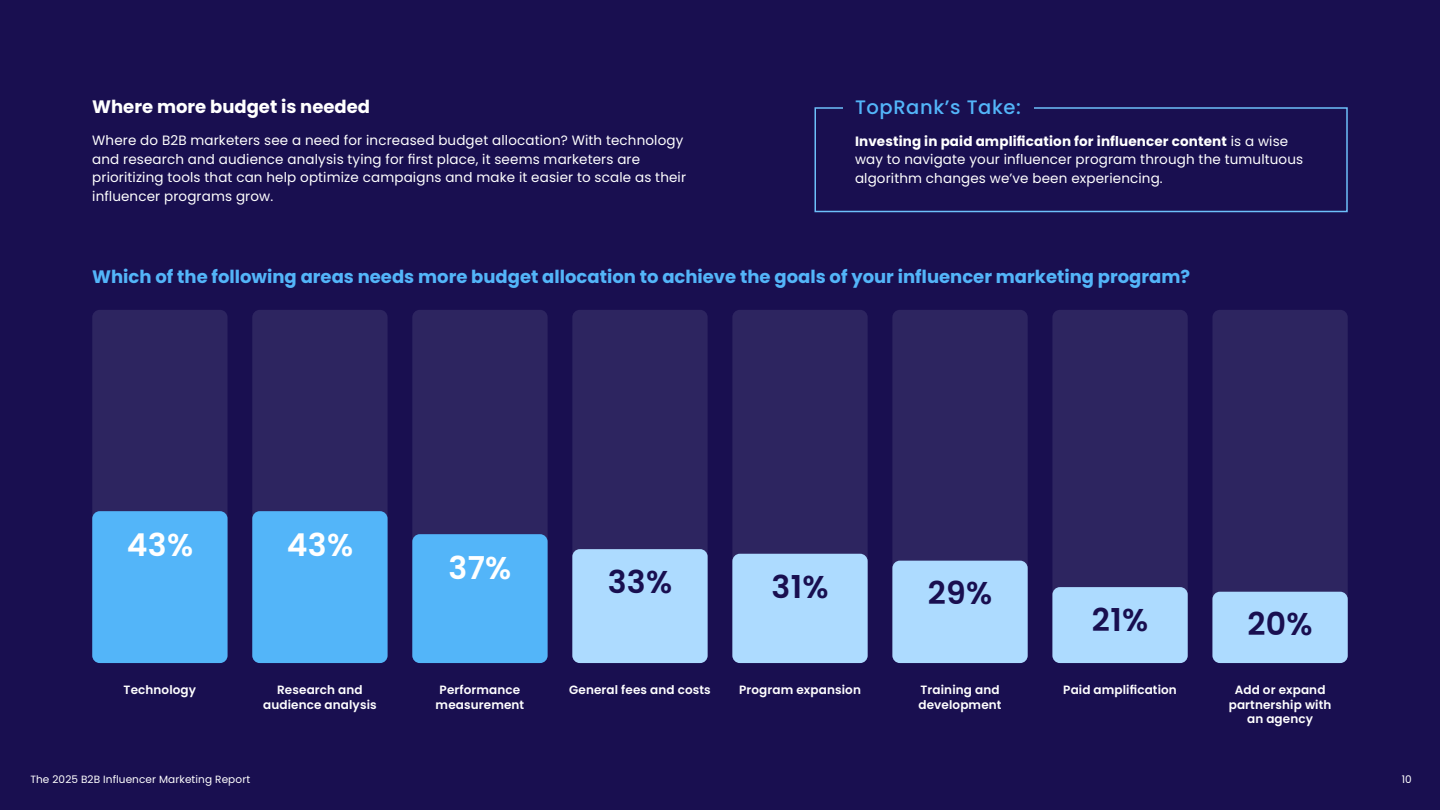
<style>
.page{position:relative;width:1440px;height:810px;background:#190f50}
.page>*{position:absolute;margin:0;border:0;box-sizing:border-box;transform-origin:0 0}
.t1{font:600 31.5px "Poppins";letter-spacing:.01em;color:#190f50}
.t2{font:600 31.5px "Poppins";color:#fff}
.t3{font:500 19.5px "Poppins";letter-spacing:.03em;color:#53b5f9}
.t4{font:700 18px "Poppins";color:#53b5f9}
.t5{font:700 18px "Poppins";color:#fff}
.t6{font:13.5px/18.8px "Poppins";letter-spacing:.01em;color:#fff}
.t7{font:600 12px/14.2px "Poppins";letter-spacing:.01em;color:#fff;text-align:center}
.t8{font:10.5px "Poppins";letter-spacing:.01em;color:#fff}
.s1{font-weight:700}
</style>
<div class="page">
<div style="left:814px;top:107px;width:534px;height:105px;border:2px solid #6dc0fa"></div>
<div style="left:844px;top:94px;width:190px;height:30px;background:#190f50"></div>
<div style="left:92px;top:310px;width:136px;height:353px;background:#2d2560;border-radius:8px"></div>
<div style="left:252px;top:310px;width:136px;height:353px;background:#2d2560;border-radius:8px"></div>
<div style="left:412px;top:310px;width:136px;height:353px;background:#2d2560;border-radius:8px"></div>
<div style="left:572px;top:310px;width:136px;height:353px;background:#2d2560;border-radius:8px"></div>
<div style="left:732px;top:310px;width:136px;height:353px;background:#2d2560;border-radius:8px"></div>
<div style="left:892px;top:310px;width:136px;height:353px;background:#2d2560;border-radius:8px"></div>
<div style="left:1052px;top:310px;width:136px;height:353px;background:#2d2560;border-radius:8px"></div>
<div style="left:1212px;top:310px;width:136px;height:353px;background:#2d2560;border-radius:8px"></div>
<div style="left:92px;top:511px;width:136px;height:152px;background:#53b5f9;border-radius:8px"></div>
<div style="left:252px;top:511px;width:136px;height:152px;background:#53b5f9;border-radius:8px"></div>
<div style="left:412px;top:534px;width:136px;height:129px;background:#53b5f9;border-radius:8px"></div>
<div style="left:572px;top:549px;width:136px;height:114px;background:#addbff;border-radius:8px"></div>
<div style="left:732px;top:554px;width:136px;height:109px;background:#addbff;border-radius:8px"></div>
<div style="left:892px;top:561px;width:136px;height:102px;background:#addbff;border-radius:8px"></div>
<div style="left:1052px;top:587px;width:136px;height:76px;background:#addbff;border-radius:8px"></div>
<div style="left:1212px;top:592px;width:136px;height:71px;background:#addbff;border-radius:8px"></div>
<h3 class="t5" style="left:92px;top:97px;width:279px">Where more budget is needed</h3>
<p class="t6" style="left:92px;top:131px;width:595px">Where do B2B marketers see a need for increased budget allocation? With technology and research and audience analysis tying for first place, it seems marketers are prioritizing tools that can help optimize campaigns and make it easier to scale as their influencer programs grow.</p>
<h2 class="t3" style="left:855px;top:96px;width:167px">TopRank’s Take:</h2>
<p class="t6" style="left:855px;top:132px;width:450px"><span class="s1">Investing in paid amplification for influencer content</span> is a wise way to navigate your influencer program through the tumultuous algorithm changes we’ve been experiencing.</p>
<h3 class="t4" style="left:92px;top:266px;width:1099px">Which of the following areas needs more budget allocation to achieve the goals of your influencer marketing program?</h3>
<h1 class="t2" style="left:127px;top:526px;width:68px">43%</h1>
<h1 class="t2" style="left:287px;top:526px;width:68px">43%</h1>
<h1 class="t2" style="left:449px;top:549px;width:64px">37%</h1>
<h1 class="t1" style="left:608px;top:564px;width:66px">33%</h1>
<h1 class="t1" style="left:772px;top:568px;width:59px">31%</h1>
<h1 class="t1" style="left:928px;top:575px;width:66px">29%</h1>
<h1 class="t1" style="left:1092px;top:602px;width:58px">21%</h1>
<h1 class="t1" style="left:1248px;top:606px;width:67px">20%</h1>
<p class="t7" style="left:124px;top:683px;width:74px">Technology</p>
<p class="t7" style="left:263px;top:683px;width:115px">Research and audience analysis</p>
<p class="t7" style="left:436px;top:683px;width:90px">Performance measurement</p>
<p class="t7" style="left:569px;top:683px;width:143px">General fees and costs</p>
<p class="t7" style="left:739px;top:683px;width:123px">Program expansion</p>
<p class="t7" style="left:919px;top:683px;width:85px;text-align:left">Training and development</p>
<p class="t7" style="left:1063px;top:683px;width:115px">Paid amplification</p>
<p class="t7" style="left:1229px;top:683px;width:104px">Add or expand partnership with an agency</p>
<p class="t8" style="left:30px;top:773px;width:221px">The 2025 B2B Influencer Marketing Report</p>
<p class="t8" style="left:1402px;top:773px;width:12px">10</p>
</div>
